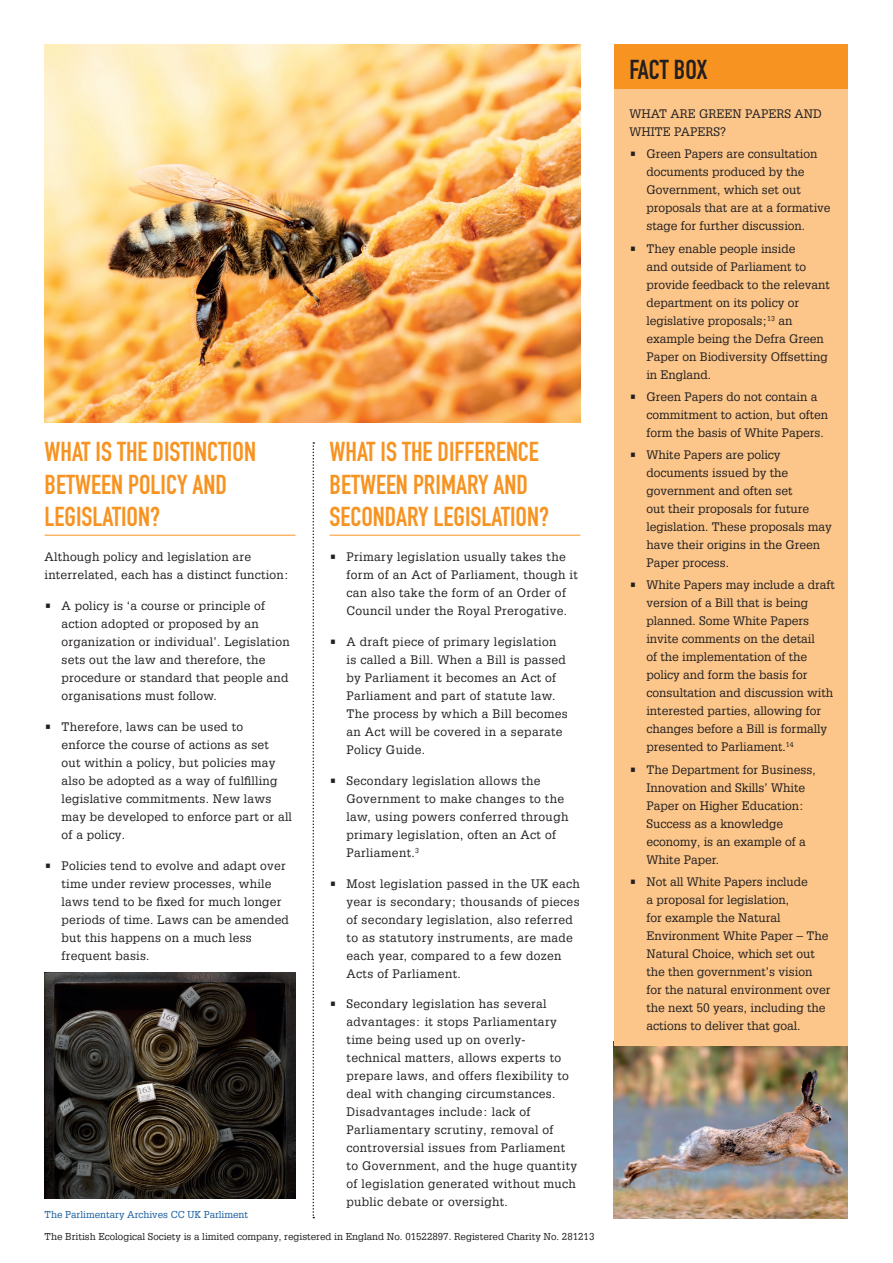
<style>
.page{position:relative;width:893px;height:1263px;background:#fff}
.page>*{position:absolute;margin:0;border:0;box-sizing:border-box;transform-origin:0 0}
.t1{font:27px/32.4px "DIN Engschrift Std";color:#f79321}
.t2{font:27px "DIN Engschrift Std";color:#231f20}
.t3{font:12px/18px "Glypha LT Pro";letter-spacing:.02em;color:#231f20}
.t4{font:12px/18px "Glypha LT Pro";color:#231f20}
.t5{font:9.75px "Glypha LT Pro";color:#231f20}
.t6{font:9.75px "Glypha LT Pro";color:#175d9e}
</style>
<div class="page">
<img style="left:614px;top:1046px;width:234px;height:172px">
<img style="left:45px;top:45px;width:535px;height:377px">
<div style="left:614px;top:45px;width:234px;height:1001px;background:#fcc68a"></div>
<hr style="left:45px;top:535px;width:250px;height:1px;background:#f79321">
<hr style="left:330px;top:535px;width:250px;height:1px;background:#f79321">
<div style="left:614px;top:45px;width:234px;height:44px;background:#f79321"></div>
<svg style="left:313px;top:442px;width:1px;height:776px"></svg>
<img style="left:45px;top:972px;width:250px;height:226px">
<h1 class="t1" style="left:45px;top:436px;width:213px">WHAT IS THE DISTINCTION<br>BETWEEN POLICY AND<br>LEGISLATION?</h1>
<p class="t3" style="left:45px;top:548px;width:246px">Although policy and legislation are interrelated, each has a distinct function:</p>
<p class="t3" style="left:62px;top:596px;width:230px;text-indent:-17px">• A policy is ‘a course or principle of action adopted or proposed by an organization or individual’. Legislation sets out the law and therefore, the procedure or standard that people and organisations must follow.</p>
<p class="t3" style="left:62px;top:717px;width:232px;text-indent:-17px">• Therefore, laws can be used to<br>enforce the course of actions as set<br>out within a policy, but policies may also be adopted as a way of fulfilling legislative commitments. New laws may be developed to enforce part or all of a policy.</p>
<p class="t3" style="left:62px;top:856px;width:229px;text-indent:-17px">• Policies tend to evolve and adapt over time under review processes, while laws tend to be fixed for much longer periods of time. Laws can be amended but this happens on a much less frequent basis.</p>
<p class="t6" style="left:45px;top:1209px;width:205px">The Parlimentary Archives CC UK Parliment</p>
<h1 class="t1" style="left:330px;top:436px;width:221px">WHAT IS THE DIFFERENCE<br>BETWEEN PRIMARY AND<br>SECONDARY LEGISLATION?</h1>
<p class="t3" style="left:347px;top:548px;width:233px;text-indent:-17px">• Primary legislation usually takes the form of an Act of Parliament, though it can also take the form of an Order of Council under the Royal Prerogative.</p>
<p class="t3" style="left:347px;top:632px;width:223px;text-indent:-17px">• A draft piece of primary legislation is called a Bill. When a Bill is passed by Parliament it becomes an Act of<br>Parliament and part of statute law.<br>The process by which a Bill becomes an Act will be covered in a separate<br>Policy Guide.</p>
<p class="t3" style="left:347px;top:771px;width:223px;text-indent:-17px">• Secondary legislation allows the<br>Government to make changes to the law, using powers conferred through primary legislation, often an Act of<br>Parliament.<sup>3</sup></p>
<p class="t3" style="left:347px;top:874px;width:235px;text-indent:-17px">• Most legislation passed in the UK each year is secondary; thousands of pieces of secondary legislation, also referred to as statutory instruments, are made each year, compared to a few dozen Acts of Parliament.</p>
<p class="t3" style="left:347px;top:995px;width:232px;text-indent:-17px">• Secondary legislation has several advantages: it stops Parliamentary time being used up on overly&shy;technical matters, allows experts to prepare laws, and offers flexibility to deal with changing circumstances.<br>Disadvantages include: lack of Parliamentary scrutiny, removal of controversial issues from Parliament to Government, and the huge quantity of legislation generated without much public debate or oversight.</p>
<p class="t5" style="left:45px;top:1231px;width:551px">The British Ecological Society is a limited company, registered in England No. 01522897. Registered Charity No. 281213</p>
<h1 class="t2" style="left:629px;top:53px;width:80px">FACT BOX</h1>
<p class="t4" style="left:629px;top:104px;width:194px">WHAT ARE GREEN PAPERS AND<br>WHITE PAPERS?</p>
<p class="t4" style="left:646px;top:145px;width:186px;text-indent:-17px">• Green Papers are consultation documents produced by the<br>Government, which set out proposals that are at a formative stage for further discussion.</p>
<p class="t4" style="left:646px;top:239px;width:185px;text-indent:-17px">• They enable people inside<br>and outside of Parliament to provide feedback to the relevant department on its policy or legislative proposals;<sup>13</sup> an example being the Defra Green<br>Paper on Biodiversity Offsetting in England.</p>
<p class="t4" style="left:646px;top:387px;width:183px;text-indent:-17px">• Green Papers do not contain a commitment to action, but often form the basis of White Papers.</p>
<p class="t4" style="left:646px;top:445px;width:187px;text-indent:-17px">• White Papers are policy documents issued by the government and often set<br>out their proposals for future legislation. These proposals may have their origins in the Green<br>Paper process.</p>
<p class="t4" style="left:646px;top:576px;width:190px;text-indent:-17px">• White Papers may include a draft version of a Bill that is being planned. Some White Papers invite comments on the detail<br>of the implementation of the policy and form the basis for consultation and discussion with interested parties, allowing for changes before a Bill is formally presented to Parliament.<sup>14</sup></p>
<p class="t4" style="left:646px;top:760px;width:171px;text-indent:-17px">• The Department for Business,<br>Innovation and Skills’ White<br>Paper on Higher Education:<br>Success as a knowledge economy, is an example of a<br>White Paper.</p>
<p class="t4" style="left:646px;top:872px;width:186px;text-indent:-17px">• Not all White Papers include<br>a proposal for legislation,<br>for example the Natural<br>Environment White Paper – The<br>Natural Choice, which set out the then government’s vision for the natural environment over the next 50 years, including the actions to deliver that goal.</p>
</div>
